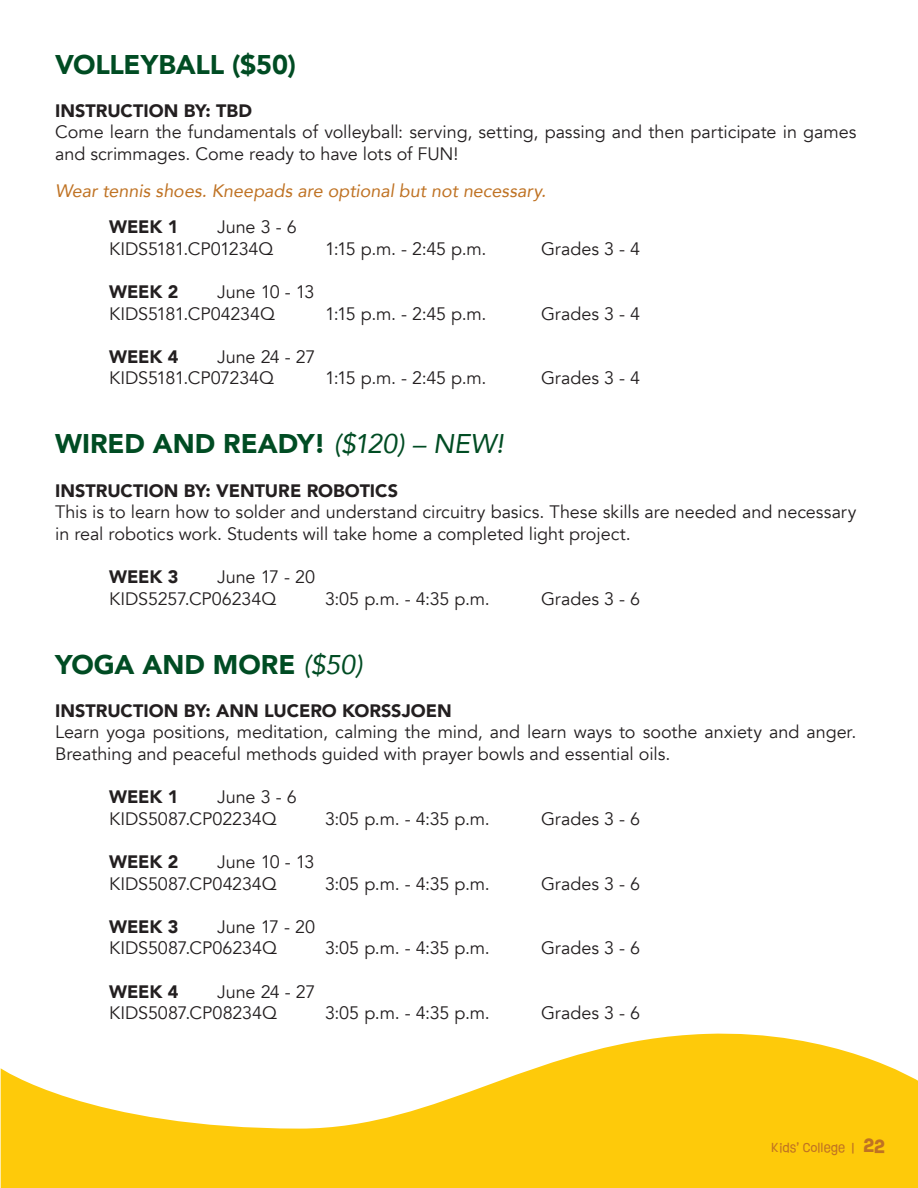
<style>
.page{position:relative;width:918px;height:1188px;background:#fff}
.page>*{position:absolute;margin:0;border:0;box-sizing:border-box;transform-origin:0 0}
.t1{font:900 27px "Avenir";letter-spacing:-.005em;color:#004c23}
.t2{font:18px/21.6px "Avenir";letter-spacing:-.005em;color:#231f20}
.t3{font:900 18px "Avenir";letter-spacing:-.005em;color:#231f20}
.t4{font:italic 18px "Avenir";color:#bf7223}
.t5{font:12px "Ruddy";color:#bf7223}
.s1{font-weight:400;font-style:italic}
.s2{font-weight:700;font-size:18px}
</style>
<div class="page">
<svg style="left:1px;top:1033px;width:917px;height:155px;fill:#feca0a"></svg>
<p class="t1" style="left:55px;top:41px;width:243px">VOLLEYBALL ($50)</p>
<p class="t3" style="left:55px;top:95px;width:198px">INSTRUCTION BY: TBD</p>
<p class="t2" style="left:55px;top:122px;width:803px">Come learn the fundamentals of volleyball: serving, setting, passing and then participate in games and scrimmages. Come ready to have lots of FUN!</p>
<p class="t4" style="left:55px;top:179px;width:492px">Wear tennis shoes. Kneepads are optional but not necessary.</p>
<p class="t3" style="left:109px;top:211px;width:71px">WEEK 1</p>
<p class="t2" style="left:217px;top:216px;width:81px">June 3 - 6</p>
<p class="t2" style="left:109px;top:238px;width:166px">KIDS5181.CP01234Q</p>
<p class="t2" style="left:325px;top:238px;width:163px">1:15 p.m. - 2:45 p.m.</p>
<p class="t2" style="left:541px;top:238px;width:101px">Grades 3 - 4</p>
<p class="t3" style="left:109px;top:276px;width:71px">WEEK 2</p>
<p class="t2" style="left:217px;top:281px;width:99px">June 10 - 13</p>
<p class="t2" style="left:109px;top:303px;width:168px">KIDS5181.CP04234Q</p>
<p class="t2" style="left:325px;top:303px;width:163px">1:15 p.m. - 2:45 p.m.</p>
<p class="t2" style="left:541px;top:303px;width:101px">Grades 3 - 4</p>
<p class="t3" style="left:109px;top:341px;width:71px">WEEK 4</p>
<p class="t2" style="left:217px;top:346px;width:100px">June 24 - 27</p>
<p class="t2" style="left:109px;top:368px;width:167px">KIDS5181.CP07234Q</p>
<p class="t2" style="left:325px;top:368px;width:163px">1:15 p.m. - 2:45 p.m.</p>
<p class="t2" style="left:541px;top:368px;width:101px">Grades 3 - 4</p>
<p class="t1" style="left:55px;top:421px;width:450px">WIRED AND READY! <span class="s1">($120) – NEW!</span></p>
<p class="t3" style="left:55px;top:475px;width:345px">INSTRUCTION BY: VENTURE ROBOTICS</p>
<p class="t2" style="left:55px;top:501px;width:803px">This is to learn how to solder and understand circuitry basics. These skills are needed and necessary in real robotics work. Students will take home a completed light project.</p>
<p class="t3" style="left:109px;top:561px;width:71px">WEEK 3</p>
<p class="t2" style="left:217px;top:566px;width:99px">June 17 - 20</p>
<p class="t2" style="left:109px;top:588px;width:169px">KIDS5257.CP06234Q</p>
<p class="t2" style="left:325px;top:588px;width:166px">3:05 p.m. - 4:35 p.m.</p>
<p class="t2" style="left:541px;top:588px;width:101px">Grades 3 - 6</p>
<p class="t1" style="left:55px;top:641px;width:309px">YOGA AND MORE <span class="s1">($50)</span></p>
<p class="t3" style="left:55px;top:695px;width:398px">INSTRUCTION BY: ANN LUCERO KORSSJOEN</p>
<p class="t2" style="left:55px;top:722px;width:803px">Learn yoga positions, meditation, calming the mind, and learn ways to soothe anxiety and anger.<br>Breathing and peaceful methods guided with prayer bowls and essential oils.</p>
<p class="t3" style="left:109px;top:781px;width:71px">WEEK 1</p>
<p class="t2" style="left:217px;top:786px;width:81px">June 3 - 6</p>
<p class="t2" style="left:109px;top:808px;width:169px">KIDS5087.CP02234Q</p>
<p class="t2" style="left:325px;top:808px;width:166px">3:05 p.m. - 4:35 p.m.</p>
<p class="t2" style="left:541px;top:808px;width:101px">Grades 3 - 6</p>
<p class="t3" style="left:109px;top:846px;width:71px">WEEK 2</p>
<p class="t2" style="left:217px;top:851px;width:99px">June 10 - 13</p>
<p class="t2" style="left:109px;top:873px;width:169px">KIDS5087.CP04234Q</p>
<p class="t2" style="left:325px;top:873px;width:166px">3:05 p.m. - 4:35 p.m.</p>
<p class="t2" style="left:541px;top:873px;width:101px">Grades 3 - 6</p>
<p class="t3" style="left:109px;top:911px;width:71px">WEEK 3</p>
<p class="t2" style="left:217px;top:916px;width:99px">June 17 - 20</p>
<p class="t2" style="left:109px;top:938px;width:169px">KIDS5087.CP06234Q</p>
<p class="t2" style="left:325px;top:938px;width:166px">3:05 p.m. - 4:35 p.m.</p>
<p class="t2" style="left:541px;top:938px;width:101px">Grades 3 - 6</p>
<p class="t3" style="left:109px;top:976px;width:71px">WEEK 4</p>
<p class="t2" style="left:217px;top:981px;width:100px">June 24 - 27</p>
<p class="t2" style="left:109px;top:1002px;width:170px">KIDS5087.CP08234Q</p>
<p class="t2" style="left:325px;top:1002px;width:166px">3:05 p.m. - 4:35 p.m.</p>
<p class="t2" style="left:541px;top:1002px;width:101px">Grades 3 - 6</p>
<p class="t5" style="left:771px;top:1139px;width:115px">KIDS’ COLLEGE | <span class="s2">22</span></p>
</div>
